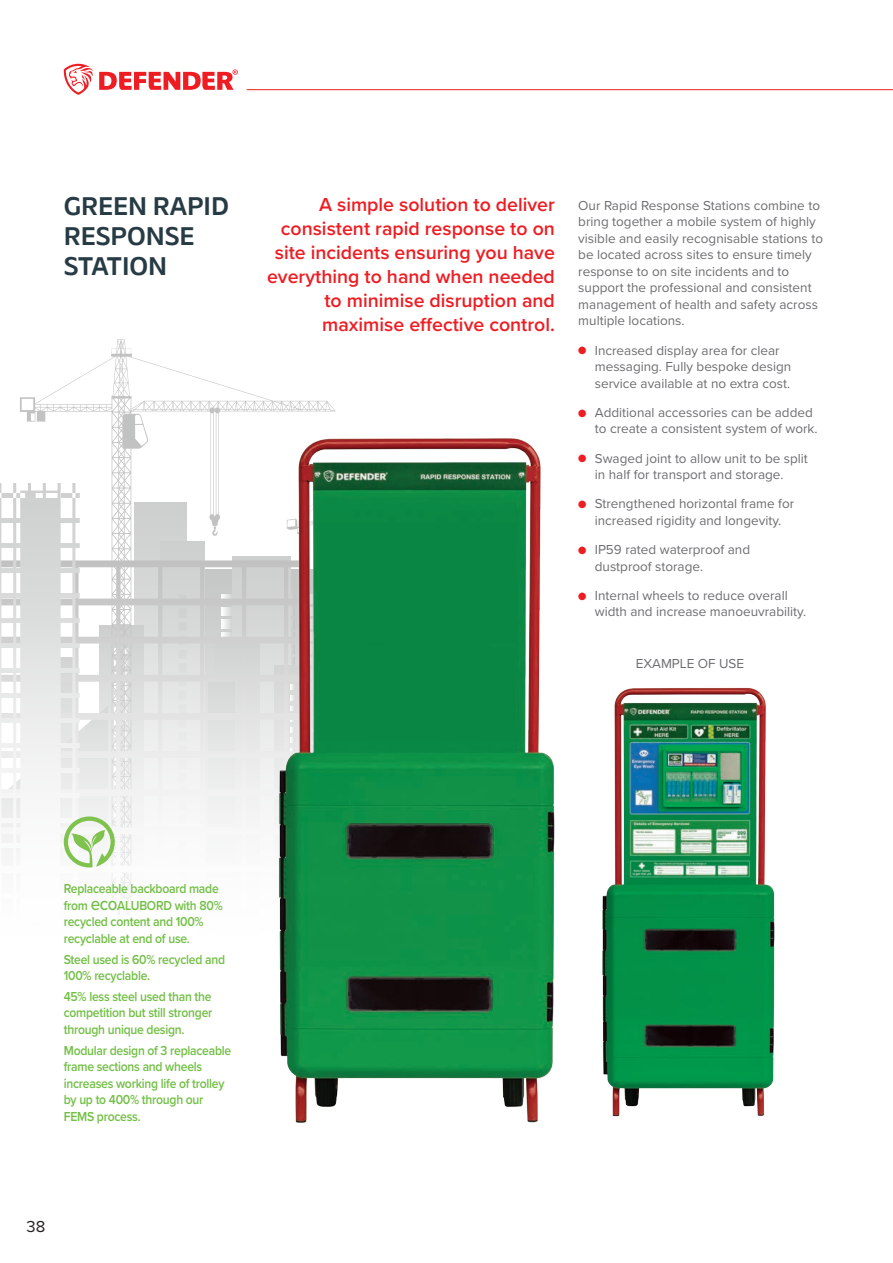
<style>
.page{position:relative;width:893px;height:1263px;background:#fff}
.page>*{position:absolute;margin:0;border:0;box-sizing:border-box;transform-origin:0 0}
.t1{font:500 27px/30px "Massilia";color:#273b44}
.t2{font:600 19.5px/24px "Proxima Nova";color:#ee1d23;text-align:right}
.t3{font:16.5px "Proxima Nova";color:#231f20}
.t4{font:13.5px/16.5px "Proxima Nova";color:#6c6d70}
.t5{font:600 13.5px/16.5px "Proxima Nova";letter-spacing:-.02em;color:#71bf44;scale:.9 1}
.s1{color:#ee1d23}
.s2{font-weight:500;font-size:18.75px}
</style>
<div class="page">
<svg style="left:20px;top:339px;width:316px;height:221px"></svg>
<svg style="left:129px;top:560px;width:135px;height:338px"></svg>
<img style="left:264px;top:432px;width:291px;height:691px">
<img style="left:602px;top:687px;width:173px;height:430px">
<svg style="left:0;top:483px;width:129px;height:432px"></svg>
<svg style="left:64px;top:64px;width:174px;height:31px"></svg>
<hr style="left:247px;top:89px;width:646px;height:1px;background:#ee1d23">
<p class="t1" style="left:64px;top:189px;width:167px">GREEN RAPID<br>RESPONSE<br>STATION</p>
<p class="t4" style="left:578px;top:197px;width:246px">Our Rapid Response Stations combine to bring together a mobile system of highly visible and easily recognisable stations to be located across sites to ensure timely response to on site incidents and to support the professional and consistent management of health and safety across multiple locations.</p>
<p class="t4" style="left:595px;top:341px;width:198px;text-indent:-16px"><span class="s1">●</span> Increased display area for clear messaging. Fully bespoke design service available at no extra cost.</p>
<p class="t4" style="left:595px;top:404px;width:224px;text-indent:-16px"><span class="s1">●</span> Additional accessories can be added to create a consistent system of work.</p>
<p class="t4" style="left:578px;top:449px;width:231px;text-align:center"><span class="s1">●</span> Swaged joint to allow unit to be split in half for transport and storage.</p>
<p class="t4" style="left:578px;top:495px;width:217px;text-align:center"><span class="s1">●</span> Strengthened horizontal frame for increased rigidity and longevity.</p>
<p class="t4" style="left:595px;top:541px;width:157px;text-indent:-16px"><span class="s1">●</span> IP59 rated waterproof and dustproof storage.</p>
<p class="t4" style="left:595px;top:587px;width:213px;text-indent:-16px"><span class="s1">●</span> Internal wheels to reduce overall width and increase manoeuvrability.</p>
<p class="t2" style="left:267px;top:192px;width:289px">A simple solution to deliver consistent rapid response to on site incidents ensuring you have everything to hand when needed to minimise disruption and maximise effective control.</p>
<p class="t4" style="left:636px;top:654px;width:110px">EXAMPLE OF USE</p>
<p class="t5" style="left:64px;top:880px;width:178px">Replaceable backboard made from <span class="s2">eco</span>ALUBORD with 80% recycled content and 100% recyclable at end of use.</p>
<p class="t5" style="left:64px;top:950px;width:181px">Steel used is 60% recycled and<br>100% recyclable.</p>
<p class="t5" style="left:64px;top:988px;width:167px;text-align:justify">45% less steel used than the competition but still stronger through unique design.</p>
<p class="t5" style="left:64px;top:1041px;width:188px">Modular design of 3 replaceable frame sections and wheels increases working life of trolley by up to 400% through our<br>FEMS process.</p>
<p class="t3" style="left:27px;top:1214px;width:20px">38</p>
</div>
